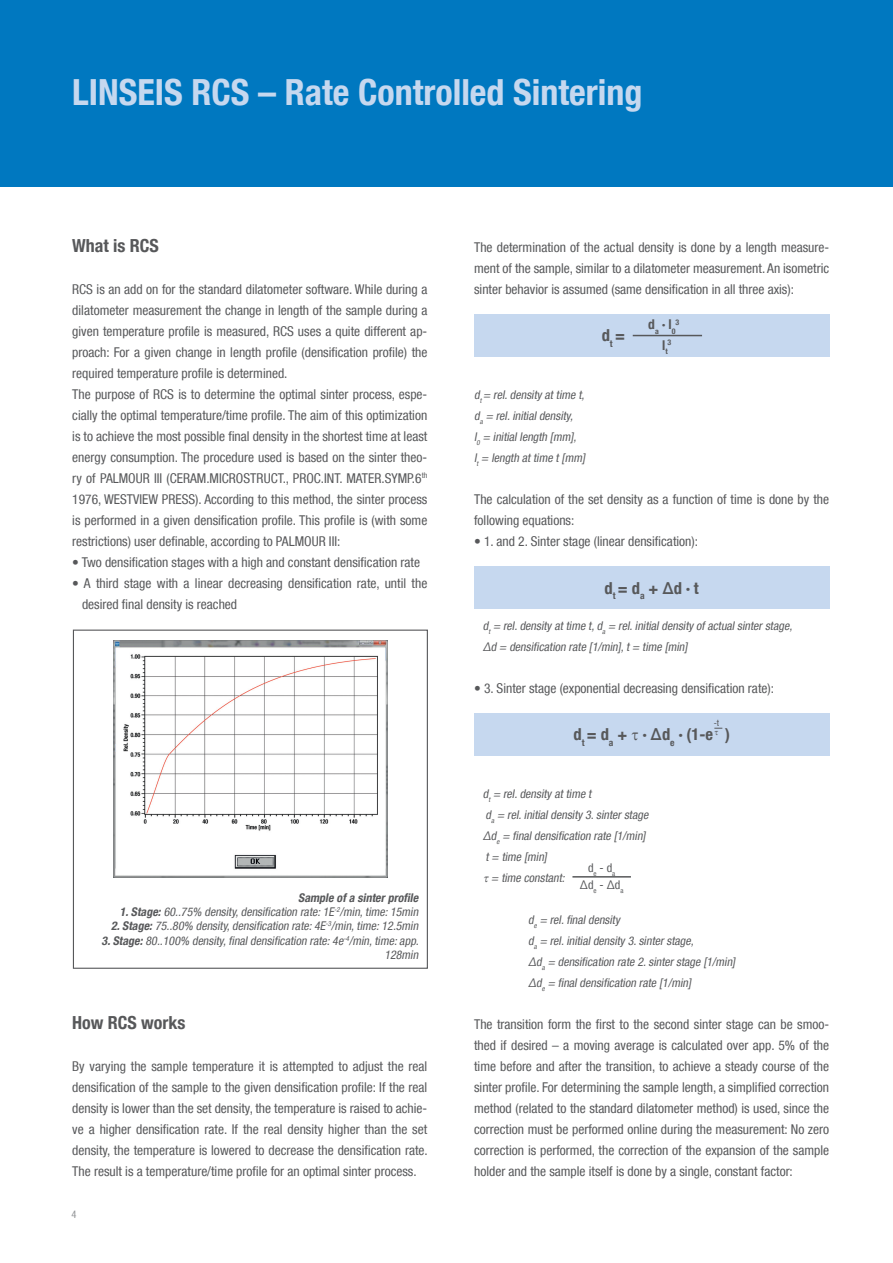
<style>
.page{position:relative;width:893px;height:1263px;background:#fff}
.page>*{position:absolute;margin:0;border:0;box-sizing:border-box;transform-origin:0 0}
.t1{font:700 condensed 36px "Helvetica Neue LT Com";color:#c6d8ef}
.t2{font:700 condensed 18px "Helvetica Neue LT Com";color:#57585a}
.t3{font:700 condensed 16.5px "Helvetica Neue LT Com";color:#57585a}
.t4{font:condensed 13.5px/21px "Helvetica Neue LT Com";color:#57585a}
.t5{font:700 condensed 13.5px "Helvetica Neue LT Com";color:#57585a}
.t6{font:italic condensed 12px/21px "Helvetica Neue LT Com";color:#57585a}
.t7{font:condensed 12px/16.5px "Helvetica Neue LT Com";color:#57585a;text-align:center}
.t8{font:condensed 10.5px "Helvetica Neue LT Com";color:#939598}
.t9{font:condensed 9px "Helvetica Neue LT Com";color:#57585a}
.t10{font:700 condensed 7.8px "Helvetica Neue LT Com";color:#57585a}
.s1{font-weight:700}
</style>
<div class="page">
<div style="left:0;top:0;width:893px;height:187px;background:#0078c0"></div>
<img style="left:113px;top:640px;width:274px;height:237px">
<div style="left:73px;top:630px;width:355px;height:339px;border:1px solid #57585a"></div>
<div style="left:474px;top:315px;width:355px;height:42px;background:#c6d8ef"></div>
<hr style="left:633px;top:335px;width:69px;height:1px;background:#57585a">
<div style="left:474px;top:567px;width:355px;height:42px;background:#c6d8ef"></div>
<div style="left:474px;top:714px;width:355px;height:42px;background:#c6d8ef"></div>
<hr style="left:572px;top:876px;width:59px;height:1px;background:#57585a">
<h1 class="t1" style="left:72px;top:70px;width:572px">LINSEIS RCS – Rate Controlled Sintering</h1>
<h2 class="t2" style="left:72px;top:234px;width:88px">What is RCS</h2>
<p class="t4" style="left:72px;top:278px;width:357px">RCS is an add on for the standard dilatometer software. While during a dilatometer measurement the change in length of the sample during a given temperature profile is measured, RCS uses a quite different ap&shy;proach: For a given change in length profile (densification profile) the required temperature profile is determined.<br>The purpose of RCS is to determine the optimal sinter process, espe&shy;cially the optimal temperature/time profile. The aim of this optimization is to achieve the most possible final density in the shortest time at least energy consumption. The procedure used is based on the sinter theo&shy;ry of PALMOUR III (CERAM.MICROSTRUCT., PROC.INT. MATER.SYMP.6<sup>th </sup>1976, WESTVIEW PRESS). According to this method, the sinter process is performed in a given densification profile. This profile is (with some restrictions) user definable, according to PALMOUR III:</p>
<p class="t4" style="left:72px;top:551px;width:349px">• Two densification stages with a high and constant densification rate</p>
<p class="t4" style="left:82px;top:572px;width:347px;text-indent:-10px">• A third stage with a linear decreasing densification rate, until the desired final density is reached</p>
<p class="t6" style="left:102px;top:890px;width:321px;line-height:14.4px;text-align:right"><span class="s1">Sample ofa sinterprofile<br>1.Stage:</span>60..75% density,densification rate:1E<sup>-2</sup>/min,time:15min <span class="s1">2.Stage:</span>75..80% density,densification rate:4E<sup>-3</sup>/min,time:12.5min <span class="s1">3.Stage:</span>80..100% density,finaldensification rate:4e<sup>-4</sup>/min,time:app.<br>128min</p>
<h2 class="t2" style="left:72px;top:1011px;width:115px">How RCS works</h2>
<p class="t4" style="left:72px;top:1055px;width:357px;text-align:justify">By varying the sample temperature it is attempted to adjust the real densification of the sample to the given densification profile: If the real density is lower than the set density, the temperature is raised to achie&shy;ve a higher densification rate. If the real density higher than the set density, the temperature is lowered to decrease the densification rate.<br>The result is a temperature/time profile for an optimal sinter process.</p>
<p class="t8" style="left:71px;top:1208px;width:7px">4</p>
<p class="t4" style="left:474px;top:236px;width:357px;text-align:justify">The determination of the actual density is done by a length measure&shy;ment of the sample, similar to a dilatometer measurement. An isometric sinter behavior is assumed (same densification in all three axis):</p>
<p class="t3" style="left:602px;top:326px;width:25px">d<sub>t</sub> =</p>
<p class="t5" style="left:648px;top:317px;width:29px">d<sub>a</sub> · l<sub>0</sub></p>
<p class="t10" style="left:675px;top:317px;width:5px">3</p>
<p class="t5" style="left:662px;top:337px;width:7px">l<sub>t</sub></p>
<p class="t10" style="left:668px;top:338px;width:5px">3</p>
<p class="t6" style="left:474px;top:384px;width:114px">d<sub>t</sub>= rel.density attime t, d<sub>a</sub> = rel.initialdensity,<br>l<sub>0</sub> = initiallength [mm] , l<sub>t</sub> = length attime t[mm]</p>
<p class="t4" style="left:474px;top:488px;width:356px">The calculation of the set density as a function of time is done by the following equations:</p>
<p class="t4" style="left:474px;top:530px;width:225px">• 1. and 2. Sinter stage (linear densification):</p>
<p class="t3" style="left:604px;top:578px;width:96px">d<sub>t</sub> = d<sub>a</sub> + ∆d ∙ t</p>
<p class="t6" style="left:483px;top:615px;width:313px">d<sub>t</sub> = rel.density attime t,d<sub>a</sub> = rel.initialdensity ofactualsinterstage,<br>Δd = densification rate [1/min] ,t= time [min]</p>
<p class="t4" style="left:474px;top:677px;width:301px">• 3. Sinter stage (exponential decreasing densification rate):</p>
<p class="t9" style="left:714px;top:717px;width:7px">-t</p>
<p class="t3" style="left:573px;top:725px;width:158px">d<sub>t</sub> = d<sub>a</sub> + ▼ ∙ ∆d<sub>e</sub> ∙ (1-e )</p>
<p class="t6" style="left:483px;top:783px;width:170px">d<sub>t</sub> = rel.density attime t<br>d<sub>a</sub> = rel.initialdensity 3.sinterstage<br>Δd<sub>e</sub> = finaldensification rate [1/min] t= time [min]</p>
<p class="t6" style="left:483px;top:867px;width:85px">▼ = time constant:</p>
<p class="t6" style="left:528px;top:909px;width:209px">d<sub>e</sub> = rel.finaldensity<br>d<sub>a</sub> = rel.initialdensity 3.sinterstage,<br>Δd<sub>a</sub> = densification rate 2.sinterstage [1/min] Δd<sub>e</sub> = finaldensification rate [1/min]</p>
<p class="t4" style="left:474px;top:1013px;width:357px;text-align:justify">The transition form the first to the second sinter stage can be smoo&shy;thed if desired – a moving average is calculated over app. 5% of the time before and after the transition, to achieve a steady course of the sinter profile. For determining the sample length, a simplified correction method (related to the standard dilatometer method) is used, since the correction must be performed online during the measurement: No zero correction is performed, the correction of the expansion of the sample holder and the sample itself is done by a single, constant factor:</p>
<p class="t7" style="left:580px;top:859px;width:45px">d<sub>e</sub> - d<sub>a </sub>∆d<sub>e</sub> - ∆d<sub>a</sub></p>
</div>
